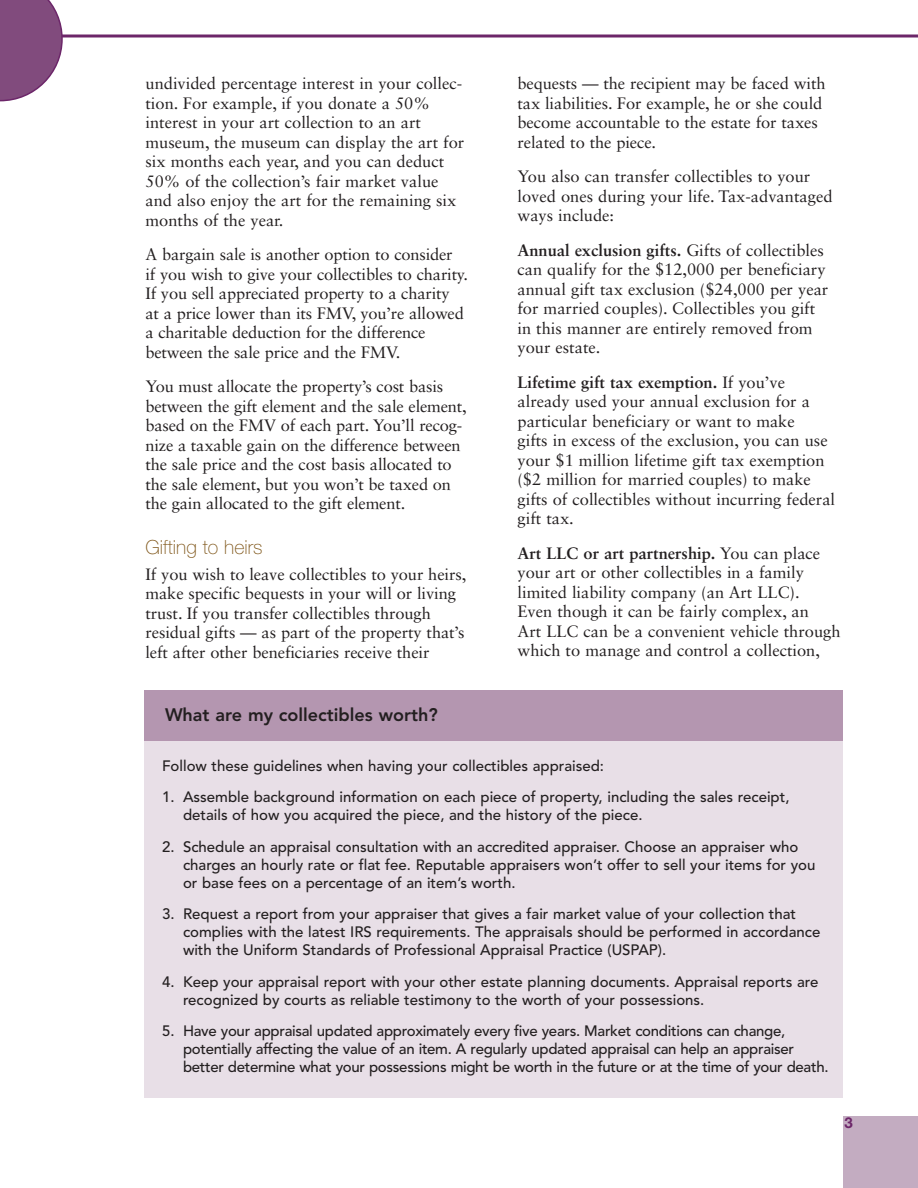
<style>
.page{position:relative;width:918px;height:1188px;background:#fff}
.page>*{position:absolute;margin:0;border:0;box-sizing:border-box;transform-origin:0 0}
.t1{font:100 19.5px "Helvetica Neue LT Std";color:#7f5619}
.t2{font:800 18px "Avenir LT Std";color:#231f20}
.t3{font:16.5px/19.5px "Sabon LT Std";color:#231f20}
.t4{font:500 15px/18px "Avenir LT Std";color:#231f20}
.t5{font:500 15px/18px "Avenir LT Std";letter-spacing:-.02em;color:#231f20}
.t6{font:700 15px "Helvetica Neue LT Std";color:#6c2669}
.s1{font-weight:700}
</style>
<div class="page">
<div style="left:843px;top:1116px;width:75px;height:72px;background:#c3acc1"></div>
<div style="left:144px;top:691px;width:699px;height:407px;background:#e8dfe7"></div>
<div style="left:144px;top:691px;width:699px;height:50px;background:#b496b0"></div>
<svg style="left:63px;top:34px;width:855px;height:4px;background:#905c8e"></svg>
<svg style="left:0;top:0;width:63px;height:101px;background:#946690"></svg>
<p class="t3" style="left:146px;top:75px;width:320px">undivided percentage interest in your collec&shy;tion. For example, if you donate a 50% interest in your art collection to an art museum, the museum can display the art for six months each year, and you can deduct 50% of the collection’s fair market value and also enjoy the art for the remaining six months of the year.</p>
<p class="t3" style="left:146px;top:246px;width:324px">A bargain sale is another option to consider<br>if you wish to give your collectibles to charity.<br>If you sell appreciated property to a charity<br>at a price lower than its FMV, you’re allowed a charitable deduction for the difference between the sale price and the FMV.</p>
<p class="t3" style="left:146px;top:378px;width:323px">You must allocate the property’s cost basis between the gift element and the sale element, based on the FMV of each part. You’ll recog&shy;nize a taxable gain on the difference between the sale price and the cost basis allocated to the sale element, but you won’t be taxed on the gain allocated to the gift element.</p>
<p class="t1" style="left:146px;top:540px;width:119px">Gifting to heirs</p>
<p class="t3" style="left:146px;top:565px;width:322px">If you wish to leave collectibles to your heirs, make specific bequests in your will or living trust. If you transfer collectibles through residual gifts — as part of the property that’s left after other beneficiaries receive their</p>
<p class="t2" style="left:165px;top:707px;width:274px">What are my collectibles worth?</p>
<p class="t3" style="left:518px;top:75px;width:310px">bequests — the recipient may be faced with tax liabilities. For example, he or she could become accountable to the estate for taxes related to the piece.</p>
<p class="t3" style="left:518px;top:168px;width:317px">You also can transfer collectibles to your loved ones during your life. Tax-advantaged ways include:</p>
<p class="t3" style="left:517px;top:241px;width:312px"><span class="s1">Annual exclusion gifts.</span> Gifts of collectibles can qualify for the $12,000 per beneficiary annual gift tax exclusion ($24,000 per year for married couples). Collectibles you gift in this manner are entirely removed from your estate.</p>
<p class="t3" style="left:518px;top:373px;width:319px"><span class="s1">Lifetime gift tax exemption.</span> If you’ve already used your annual exclusion for a particular beneficiary or want to make<br>gifts in excess of the exclusion, you can use your $1 million lifetime gift tax exemption ($2 million for married couples) to make gifts of collectibles without incurring federal gift tax.</p>
<p class="t3" style="left:517px;top:544px;width:325px"><span class="s1">Art LLC or art partnership.</span> You can place your art or other collectibles in a family limited liability company (an Art LLC).<br>Even though it can be fairly complex, an<br>Art LLC can be a convenient vehicle through which to manage and control a collection,</p>
<p class="t4" style="left:162px;top:758px;width:444px">Follow these guidelines when having your collectibles appraised:</p>
<p class="t4" style="left:183px;top:789px;width:608px;text-indent:-21px">1. Assemble background information on each piece of property, including the sales receipt, details of how you acquired the piece, and the history of the piece.</p>
<p class="t4" style="left:183px;top:839px;width:634px;text-indent:-21px">2. Schedule an appraisal consultation with an accredited appraiser. Choose an appraiser who charges an hourly rate or flat fee. Reputable appraisers won’t offer to sell your items for you or base fees on a percentage of an item’s worth.</p>
<p class="t4" style="left:183px;top:906px;width:639px;text-indent:-21px">3. Request a report from your appraiser that gives a fair market value of your collection that complies with the latest IRS requirements. The appraisals should be performed in accordance with the Uniform Standards of Professional Appraisal Practice (USPAP).</p>
<p class="t4" style="left:183px;top:974px;width:637px;text-indent:-21px">4. Keep your appraisal report with your other estate planning documents. Appraisal reports are recognized by courts as reliable testimony to the worth of your possessions.</p>
<p class="t5" style="left:183px;top:1023px;width:647px;text-indent:-21px">5. Have your appraisal updated approximately every five years. Market conditions can change, potentially affecting the value of an item. A regularly updated appraisal can help an appraiser better determine what your possessions might be worth in the future or at the time of your death.</p>
<p class="t6" style="left:844px;top:1117px;width:10px">3</p>
</div>
